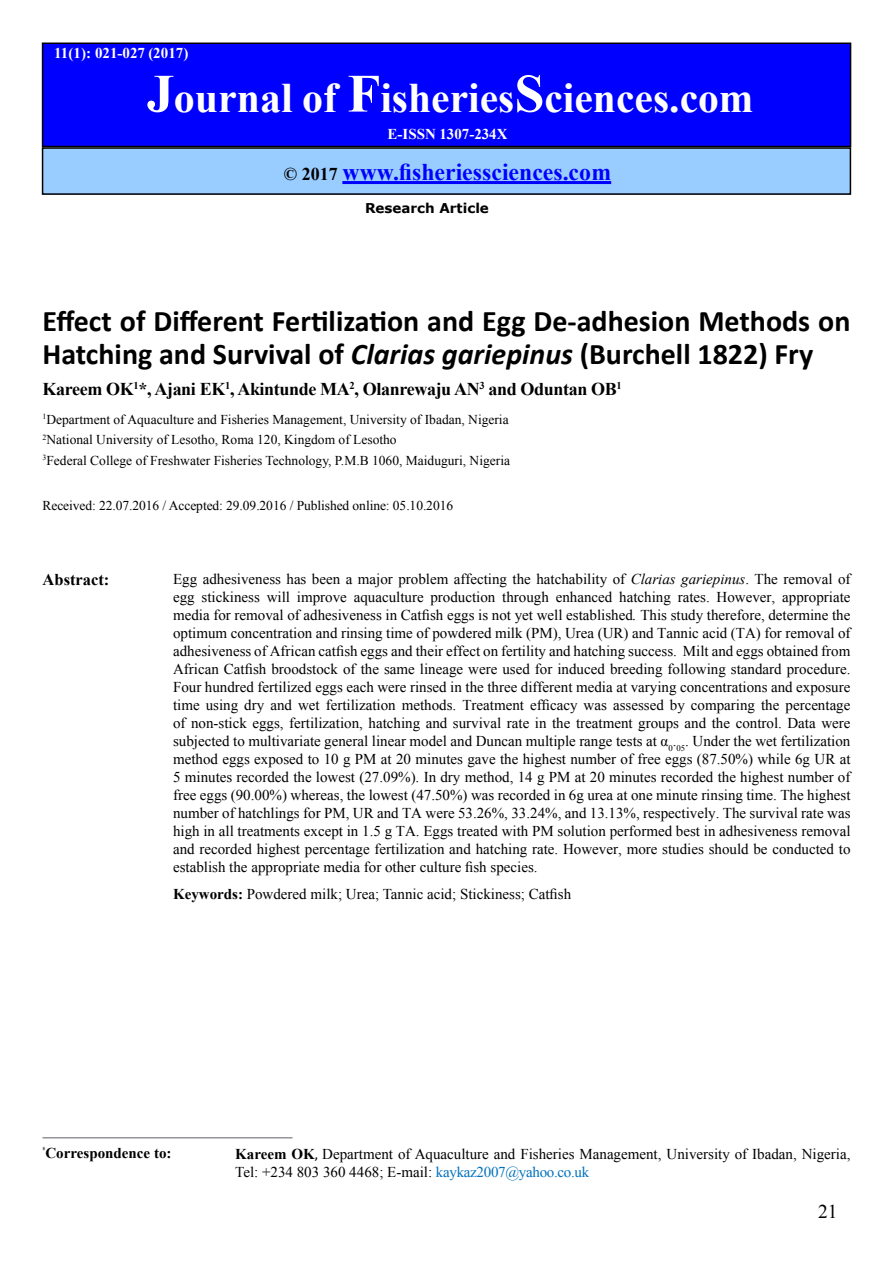
<style>
.page{position:relative;width:893px;height:1263px;background:#fff}
.page>*{position:absolute;margin:0;border:0;box-sizing:border-box;transform-origin:0 0}
.t1{font:700 42px "Times New Roman";color:#fff}
.t2{font:700 30px/33px "Calibri";color:#000}
.t3{font:700 24px "Times New Roman";color:#00f}
.t4{font:19.5px "Times New Roman";color:#000}
.t5{font:700 18px "Times New Roman";letter-spacing:-.02em;color:#000}
.t6{font:700 16.5px "Times New Roman";color:#000}
.t7{font:15px/18px "Times New Roman";color:#000;text-align:justify}
.t8{font:700 15px "Times New Roman";color:#fff}
.t9{font:700 15px "Times New Roman";color:#000}
.t10{font:13.5px/20.4px "Times New Roman";color:#000}
.t11{font:700 13.5px "Verdana";color:#000}
.s1{font-size:54px}
.s2{font-size:18px;color:#000}
.s3{font-style:italic}
.s4{font-weight:700}
.s5{font-family:"Cambria"}
.s6{color:#0072bc}
</style>
<div class="page">
<div style="left:43px;top:43px;width:807px;height:104px;background:#00f"></div>
<div style="left:42px;top:43px;width:809px;height:104px;border:1px solid #000"></div>
<div style="left:43px;top:148px;width:807px;height:46px;background:#9cf"></div>
<div style="left:42px;top:147px;width:809px;height:48px;border:2px solid #000"></div>
<hr style="left:342px;top:181px;width:269px;height:3px;background:#00f">
<hr style="left:43px;top:1137px;width:250px;height:1px;background:#939598">
<p class="t8" style="left:54px;top:43px;width:136px">11(1): 021-027 (2017)</p>
<h1 class="t1" style="left:147px;top:68px;width:608px"><span class="s1">J</span>ournal of <span class="s1">F</span>isheries<span class="s1">S</span>ciences.com</h1>
<p class="t8" style="left:388px;top:123px;width:121px">E-ISSN 1307-234X</p>
<h3 class="t3" style="left:284px;top:155px;width:329px"><span class="s2">© 2017</span> www.fisheriessciences.com</h3>
<p class="t11" style="left:365px;top:199px;width:125px">Research Article</p>
<h2 class="t2" style="left:43px;top:304px;width:809px">Effect of Different Fertilization and Egg De-adhesion Methods on<br>Hatching and Survival of <span class="s3">Clarias gariepinus</span> (Burchell 1822) Fry</h2>
<p class="t5" style="left:43px;top:376px;width:581px">Kareem OK<sup>1</sup>*, Ajani EK<sup>1</sup>, Akintunde MA<sup>2</sup>, Olanrewaju AN<sup>3</sup> and Oduntan OB<sup>1</sup></p>
<p class="t10" style="left:43px;top:409px;width:469px"><sup>1</sup>Department of Aquaculture and Fisheries Management, University of Ibadan, Nigeria<br><sup>2</sup>National University of Lesotho, Roma 120, Kingdom of Lesotho<br><sup>3</sup>Federal College of Freshwater Fisheries Technology, P.M.B 1060, Maiduguri, Nigeria</p>
<p class="t10" style="left:43px;top:495px;width:412px">Received: 22.07.2016 / Accepted: 29.09.2016 / Published online: 05.10.2016</p>
<p class="t6" style="left:43px;top:568px;width:68px">Abstract:</p>
<p class="t7" style="left:173px;top:570px;width:679px">Egg adhesiveness has been a major problem affecting the hatchability of <span class="s3">Clarias gariepinus</span>. The removal of egg stickiness will improve aquaculture production through enhanced hatching rates. However, appropriate media for removal of adhesiveness in Catfish eggs is not yet well established<span class="s3">.</span> This study therefore, determine the optimum concentration and rinsing time of powdered milk (PM), Urea (UR) and Tannic acid (TA) for removal of adhesiveness of African catfish eggs and their effect on fertility and hatching success. Milt and eggs obtained from African Catfish broodstock of the same lineage were used for induced breeding following standard procedure.<br>Four hundred fertilized eggs each were rinsed in the three different media at varying concentrations and exposure time using dry and wet fertilization methods. Treatment efficacy was assessed by comparing the percentage of non-stick eggs, fertilization, hatching and survival rate in the treatment groups and the control. Data were subjected to multivariate general linear model and Duncan multiple range tests at α<sub>0</sub>.<sub>05</sub>. Under the wet fertilization method eggs exposed to 10 g PM at 20 minutes gave the highest number of free eggs (87.50%) while 6g UR at 5 minutes recorded the lowest (27.09%). In dry method, 14 g PM at 20 minutes recorded the highest number of free eggs (90.00%) whereas, the lowest (47.50%) was recorded in 6g urea at one minute rinsing time. The highest number of hatchlings for PM, UR and TA were 53.26%, 33.24%, and 13.13%, respectively. The survival rate was high in all treatments except in 1.5 g TA. Eggs treated with PM solution performed best in adhesiveness removal and recorded highest percentage fertilization and hatching rate. However, more studies should be conducted to establish the appropriate media for other culture fish species.</p>
<p class="t7" style="left:173px;top:884px;width:400px"><span class="s4">Keywords:</span> Powdered milk; Urea; Tannic acid; Stickiness; Catfish</p>
<p class="t9" style="left:43px;top:1142px;width:130px"><sup>*</sup>Correspondence to:</p>
<p class="t7" style="left:235px;top:1145px;width:617px"><span class="s4">Kareem OK</span><span class="s5">,</span> Department of Aquaculture and Fisheries Management, University of Ibadan, Nigeria,<br>Tel: +234 803 360 4468; E-mail: <span class="s6">kaykaz2007@yahoo.co.uk</span></p>
<h3 class="t4" style="left:818px;top:1199px;width:21px">21</h3>
</div>
